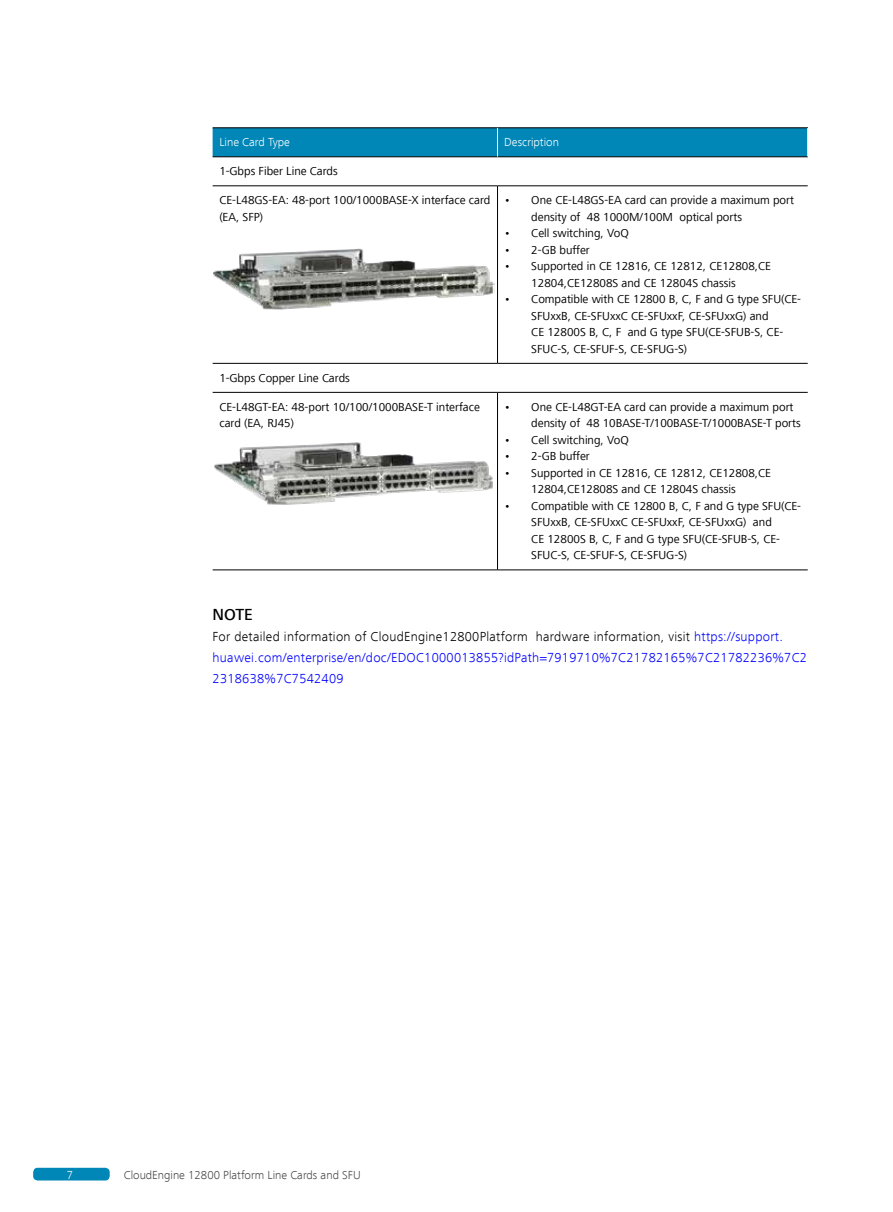
<style>
.page{position:relative;width:893px;height:1212px;background:#fff}
.page>*{position:absolute;margin:0;border:0;box-sizing:border-box;transform-origin:0 0}
.t1{font:500 16.5px "Frutiger Next LT";color:#000}
.t2{font:300 13.5px/21px "Frutiger Next LT";letter-spacing:.02em;color:#00f}
.t3{font:12px/16.5px "Frutiger Next LT";color:#000}
.t4{font:300 12px "Frutiger Next LT";color:#4c4948}
.t5{font:300 12px "Frutiger Next LT";color:#fff}
.s1{color:#000}
</style>
<div class="page">
<hr style="left:213px;top:186px;width:284px;height:1px;background:#000">
<hr style="left:497px;top:186px;width:311px;height:1px;background:#000">
<hr style="left:497px;top:186px;width:1px;height:177px;background:#000">
<hr style="left:213px;top:363px;width:284px;height:1px;background:#000">
<hr style="left:497px;top:363px;width:311px;height:1px;background:#000">
<hr style="left:213px;top:392px;width:284px;height:1px;background:#000">
<hr style="left:497px;top:392px;width:311px;height:1px;background:#000">
<hr style="left:497px;top:393px;width:1px;height:177px;background:#000">
<hr style="left:213px;top:570px;width:284px;height:1px;background:#000">
<hr style="left:497px;top:570px;width:311px;height:1px;background:#000">
<hr style="left:213px;top:157px;width:284px;height:1px;background:#000">
<hr style="left:497px;top:157px;width:311px;height:1px;background:#000">
<svg style="left:213px;top:128px;width:595px;height:29px;background:#0182b1"></svg>
<img style="left:213px;top:248px;width:281px;height:62px">
<img style="left:214px;top:442px;width:279px;height:63px">
<div style="left:33px;top:1168px;width:77px;height:12px;background:#0087b7;border-radius:4px"></div>
<p class="t5" style="left:219px;top:136px;width:72px">Line Card Type</p>
<p class="t5" style="left:504px;top:136px;width:56px">Description</p>
<p class="t3" style="left:219px;top:163px;width:120px">1-Gbps Fiber Line Cards</p>
<p class="t3" style="left:219px;top:192px;width:273px">CE-L48GS-EA: 48-port 100/1000BASE-X interface card (EA, SFP)</p>
<p class="t3" style="left:531px;top:192px;width:264px;text-indent:-27px">• One CE-L48GS-EA card can provide a maximum port density of 48 1000M/100M optical ports</p>
<p class="t3" style="left:504px;top:225px;width:126px">• Cell switching, VoQ</p>
<p class="t3" style="left:504px;top:242px;width:87px">• 2-GB buffer</p>
<p class="t3" style="left:531px;top:258px;width:241px;text-indent:-27px">• Supported in CE 12816, CE 12812, CE12808,CE<br>12804,CE12808S and CE 12804S chassis</p>
<p class="t3" style="left:531px;top:291px;width:271px;text-indent:-27px">• Compatible with CE 12800 B, C, F and G type SFU(CE-SFUxxB, CE-SFUxxC CE-SFUxxF, CE-SFUxxG) and<br>CE 12800S B, C, F and G type SFU(CE-SFUB-S, CE-SFUC-S, CE-SFUF-S, CE-SFUG-S)</p>
<p class="t3" style="left:219px;top:370px;width:132px">1-Gbps Copper Line Cards</p>
<p class="t3" style="left:219px;top:399px;width:262px">CE-L48GT-EA: 48-port 10/100/1000BASE-T interface card (EA, RJ45)</p>
<p class="t3" style="left:531px;top:399px;width:271px;text-indent:-27px">• One CE-L48GT-EA card can provide a maximum port density of 48 10BASE-T/100BASE-T/1000BASE-T ports</p>
<p class="t3" style="left:504px;top:432px;width:126px">• Cell switching, VoQ</p>
<p class="t3" style="left:504px;top:448px;width:87px">• 2-GB buffer</p>
<p class="t3" style="left:531px;top:465px;width:241px;text-indent:-27px">• Supported in CE 12816, CE 12812, CE12808,CE<br>12804,CE12808S and CE 12804S chassis</p>
<p class="t3" style="left:531px;top:498px;width:271px;text-indent:-27px">• Compatible with CE 12800 B, C, F and G type SFU(CE-SFUxxB, CE-SFUxxC CE-SFUxxF, CE-SFUxxG) and<br>CE 12800S B, C, F and G type SFU(CE-SFUB-S, CE-SFUC-S, CE-SFUF-S, CE-SFUG-S)</p>
<h1 class="t1" style="left:213px;top:605px;width:42px">NOTE</h1>
<p class="t2" style="left:213px;top:626px;width:596px"><span class="s1">For detailed information of CloudEngine12800Platform hardware information, visit</span> https://support. huawei.com/enterprise/en/doc/EDOC1000013855?idPath=7919710%7C21782165%7C21782236%7C2<br>2318638%7C7542409</p>
<p class="t5" style="left:67px;top:1168px;width:8px">7</p>
<p class="t4" style="left:124px;top:1168px;width:238px">CloudEngine 12800 Platform Line Cards and SFU</p>
</div>
